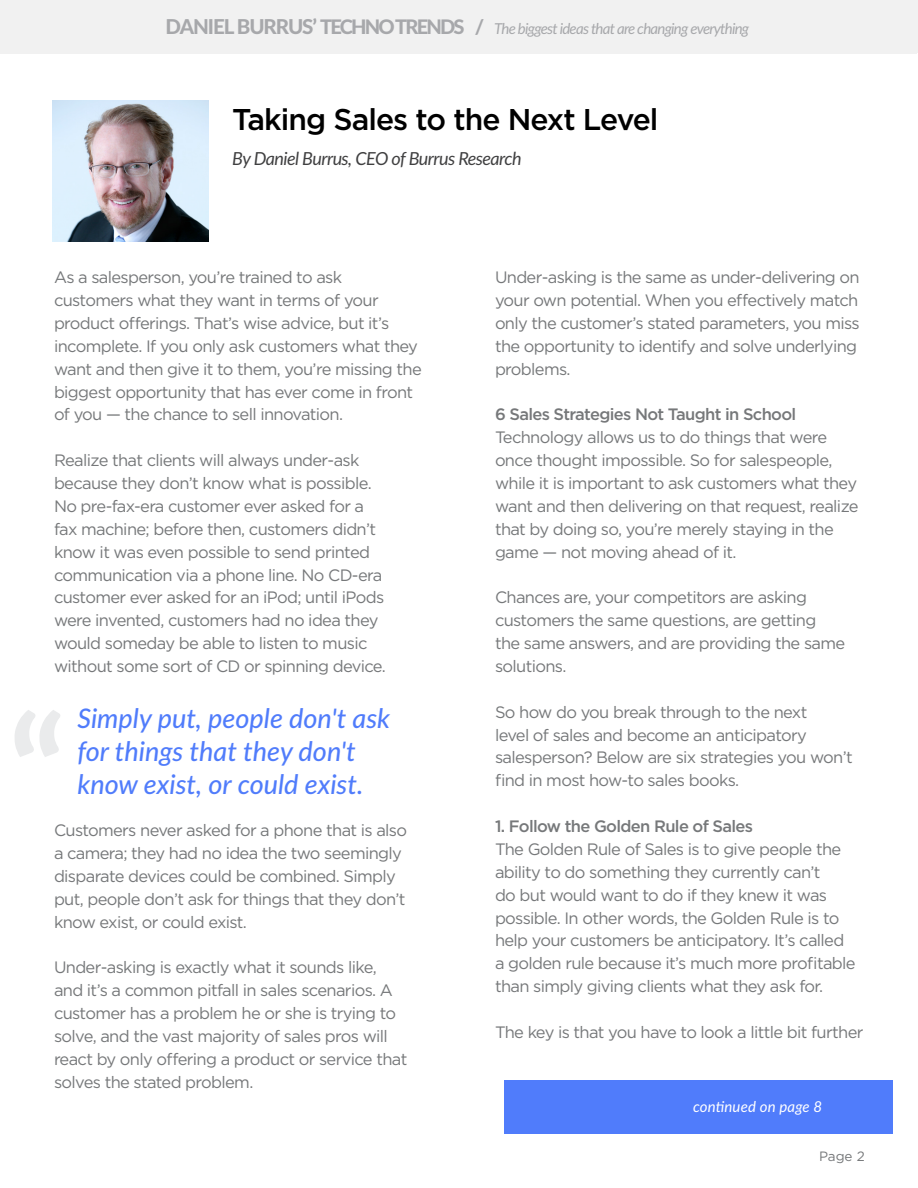
<style>
.page{position:relative;width:918px;height:1188px;background:#fff}
.page>*{position:absolute;margin:0;border:0;box-sizing:border-box;transform-origin:0 0}
.t1{font:700 150px "Lato";color:#eaebec}
.t2{font:500 30px "Gotham";letter-spacing:-.03em;color:#000}
.t3{font:italic 500 27px/33px "Lato";color:#507cfb}
.t4{font:italic 18px "Lato";letter-spacing:-.03em;color:#404041}
.t5{font:16.5px/22.8px "Gotham";letter-spacing:-.04em;color:#76787a}
.t6{font:500 16.5px "Gotham";letter-spacing:-.04em;color:#76787a}
.t7{font:italic 15px "Lato";letter-spacing:-.05em;color:#a7a8ab}
.t8{font:italic 15px "Lato";letter-spacing:.01em;color:#fff}
.t9{font:13.5px "Gotham";color:#76787a}
.s1{font-weight:800;font-style:normal;font-size:20.55px}
.s2{font-weight:800;font-style:normal;font-size:20.1px}
</style>
<div class="page">
<img style="left:52px;top:101px;width:156px;height:140px">
<div style="left:0;top:0;width:916px;height:54px;background:#f1f1f1"></div>
<div style="left:504px;top:1080px;width:389px;height:54px;background:#507cfb"></div>
<hr style="left:916px;top:0;width:2px;height:53px;background:#f1f1f1">
<p class="t7" style="left:166px;top:18px;width:585px"><span class="s1">DANIEL BURRUS’</span> <span class="s2">TECHNO TRENDS /</span> The biggest ideas that are changing everything</p>
<h2 class="t2" style="left:232px;top:100px;width:428px">Taking Sales to the Next Level</h2>
<p class="t4" style="left:232px;top:145px;width:291px">By Daniel Burrus, CEO of Burrus Research</p>
<p class="t5" style="left:54px;top:266px;width:369px">As a salesperson, you’re trained to ask customers what they want in terms of your product offerings. That’s wise advice, but it’s incomplete. If you only ask customers what they want and then give it to them, you’re missing the biggest opportunity that has ever come in front of you — the chance to sell innovation.</p>
<p class="t5" style="left:54px;top:449px;width:333px">Realize that clients will always under-ask because they don’t know what is possible.<br>No pre-fax-era customer ever asked for a fax machine; before then, customers didn’t know it was even possible to send printed communication via a phone line. No CD-era customer ever asked for an iPod; until iPods were invented, customers had no idea they would someday be able to listen to music without some sort of CD or spinning device.</p>
<h1 class="t1" style="left:8px;top:662px;width:59px">“</h1>
<h3 class="t3" style="left:78px;top:700px;width:314px">Simply put, people don't ask for things that they don't know exist, or could exist.</h3>
<p class="t5" style="left:54px;top:819px;width:355px">Customers never asked for a phone that is also a camera; they had no idea the two seemingly disparate devices could be combined. Simply put, people don’t ask for things that they don’t know exist, or could exist.</p>
<p class="t5" style="left:54px;top:956px;width:355px">Under-asking is exactly what it sounds like, and it’s a common pitfall in sales scenarios. A customer has a problem he or she is trying to solve, and the vast majority of sales pros will react by only offering a product or service that solves the stated problem.</p>
<p class="t5" style="left:495px;top:266px;width:366px">Under-asking is the same as under-delivering on your own potential. When you effectively match only the customer’s stated parameters, you miss the opportunity to identify and solve underlying problems.</p>
<p class="t6" style="left:495px;top:404px;width:303px">6 Sales Strategies Not Taught in School</p>
<p class="t5" style="left:495px;top:426px;width:365px">Technology allows us to do things that were once thought impossible. So for salespeople, while it is important to ask customers what they want and then delivering on that request, realize that by doing so, you’re merely staying in the game — not moving ahead of it.</p>
<p class="t5" style="left:495px;top:586px;width:352px">Chances are, your competitors are asking customers the same questions, are getting the same answers, and are providing the same solutions.</p>
<p class="t5" style="left:495px;top:700px;width:359px">So how do you break through to the next<br>level of sales and become an anticipatory salesperson? Below are six strategies you won’t find in most how-to sales books.</p>
<p class="t6" style="left:495px;top:815px;width:260px">1. Follow the Golden Rule of Sales</p>
<p class="t5" style="left:495px;top:837px;width:362px">The Golden Rule of Sales is to give people the ability to do something they currently can’t<br>do but would want to do if they knew it was possible. In other words, the Golden Rule is to help your customers be anticipatory. It’s called a golden rule because it’s much more profitable than simply giving clients what they ask for.</p>
<p class="t5" style="left:495px;top:1020px;width:370px">The key is that you have to look a little bit further</p>
<p class="t8" style="left:693px;top:1095px;width:131px">continued on page 8</p>
<p class="t9" style="left:819px;top:1148px;width:47px">Page 2</p>
</div>
